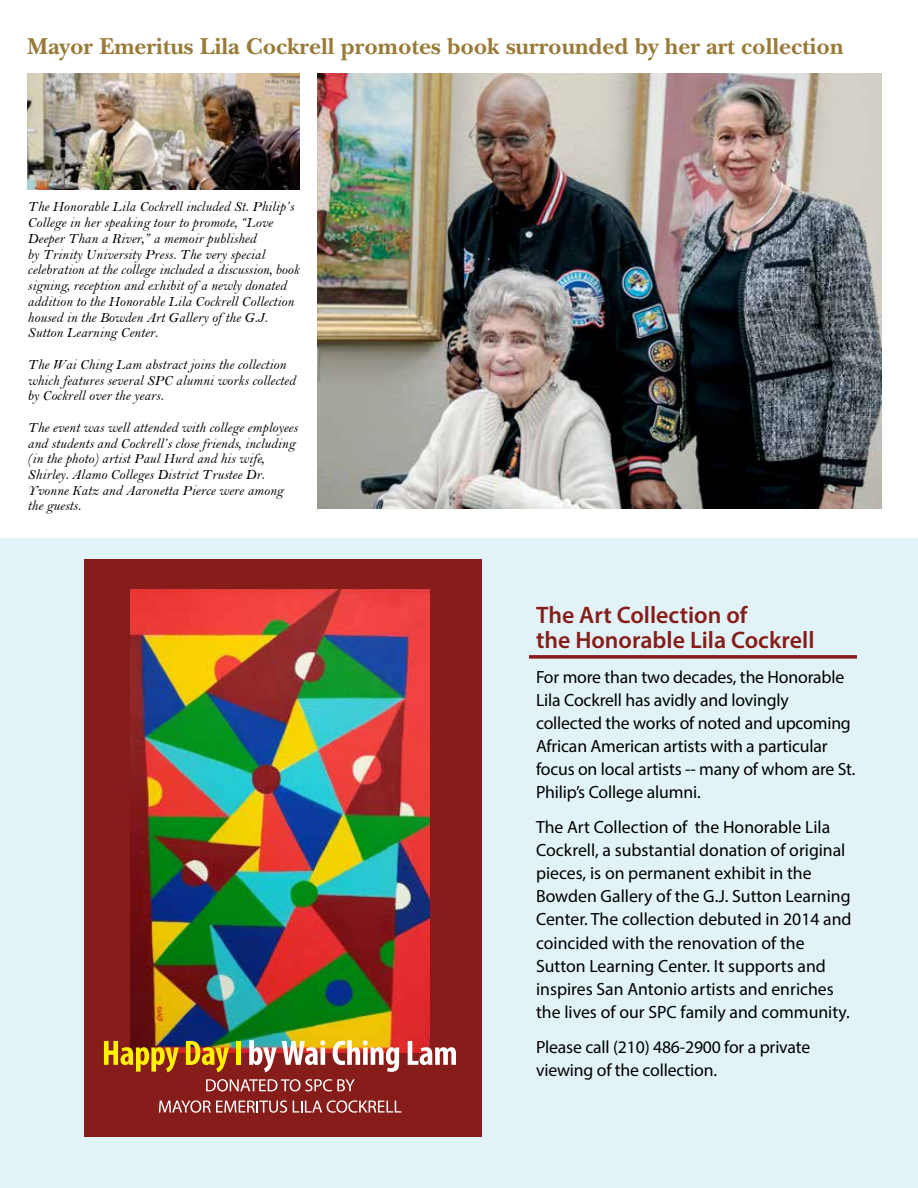
<style>
.page{position:relative;width:918px;height:1188px;background:#fff}
.page>*{position:absolute;margin:0;border:0;box-sizing:border-box;transform-origin:0 0}
.t1{font:700 24px "New Baskerville Std";color:#997b39}
.t2{font:600 23.85px/25.2px "Myriad Pro";color:#861d1a}
.t3{font:17.7px/23.1px "Myriad Pro";letter-spacing:-.005em;color:#000}
.t4{font:14.25px/15.8px "Bell MT Italic";color:#000}
</style>
<div class="page">
<div style="left:0;top:539px;width:918px;height:649px;background:#e2f3f7"></div>
<img style="left:27px;top:73px;width:273px;height:117px">
<img style="left:317px;top:73px;width:564px;height:436px">
<div style="left:84px;top:559px;width:397px;height:578px;background:#861d1a"></div>
<img style="left:130px;top:590px;width:300px;height:462px">
<svg style="left:104px;top:1041px;width:75px;height:31px"></svg>
<svg style="left:186px;top:1041px;width:43px;height:31px"></svg>
<div style="left:236px;top:1041px;width:5px;height:24px;background:#fff200"></div>
<svg style="left:249px;top:1040px;width:76px;height:32px"></svg>
<svg style="left:333px;top:1040px;width:66px;height:32px"></svg>
<svg style="left:408px;top:1041px;width:48px;height:24px"></svg>
<svg style="left:206px;top:1079px;width:149px;height:12px"></svg>
<svg style="left:159px;top:1100px;width:128px;height:13px"></svg>
<svg style="left:293px;top:1100px;width:108px;height:13px"></svg>
<svg style="left:529px;top:655px;width:327px;height:4px"></svg>
<h1 class="t1" style="left:27px;top:33px;width:818px">Mayor Emeritus Lila Cockrell promotes book surrounded by her art collection</h1>
<p class="t4" style="left:28px;top:199px;width:273px">The Honorable Lila Cockrell included St. Philip’s College in her speaking tour to promote, “Love Deeper Than a River,” a memoir published<br>by Trinity University Press. The very special celebration at the college included a discussion, book signing, reception and exhibit of a newly donated addition to the Honorable Lila Cockrell Collection housed in the Bowden Art Gallery of the G.J.<br>Sutton Learning Center.</p>
<p class="t4" style="left:28px;top:356px;width:269px">The Wai Ching Lam abstract joins the collection which features several SPC alumni works collected by Cockrell over the years.</p>
<p class="t4" style="left:28px;top:419px;width:271px">The event was well attended with college employees and students and Cockrell’s close friends, including (in the photo) artist Paul Hurd and his wife, Shirley. Alamo Colleges District Trustee Dr.<br>Yvonne Katz and Aaronetta Pierce were among the guests.</p>
<h2 class="t2" style="left:536px;top:602px;width:280px">The Art Collection of<br>the Honorable Lila Cockrell</h2>
<p class="t3" style="left:536px;top:665px;width:321px">For more than two decades, the Honorable Lila Cockrell has avidly and lovingly collected the works of noted and upcoming African American artists with a particular focus on local artists -- many of whom are St.<br>Philip’s College alumni.</p>
<p class="t3" style="left:536px;top:816px;width:317px">The Art Collection of the Honorable Lila Cockrell, a substantial donation of original pieces, is on permanent exhibit in the Bowden Gallery of the G.J. Sutton Learning Center. The collection debuted in 2014 and coincided with the renovation of the Sutton Learning Center. It supports and inspires San Antonio artists and enriches the lives of our SPC family and community.</p>
<p class="t3" style="left:536px;top:1035px;width:276px">Please call (210) 486-2900 for a private viewing of the collection.</p>
</div>
